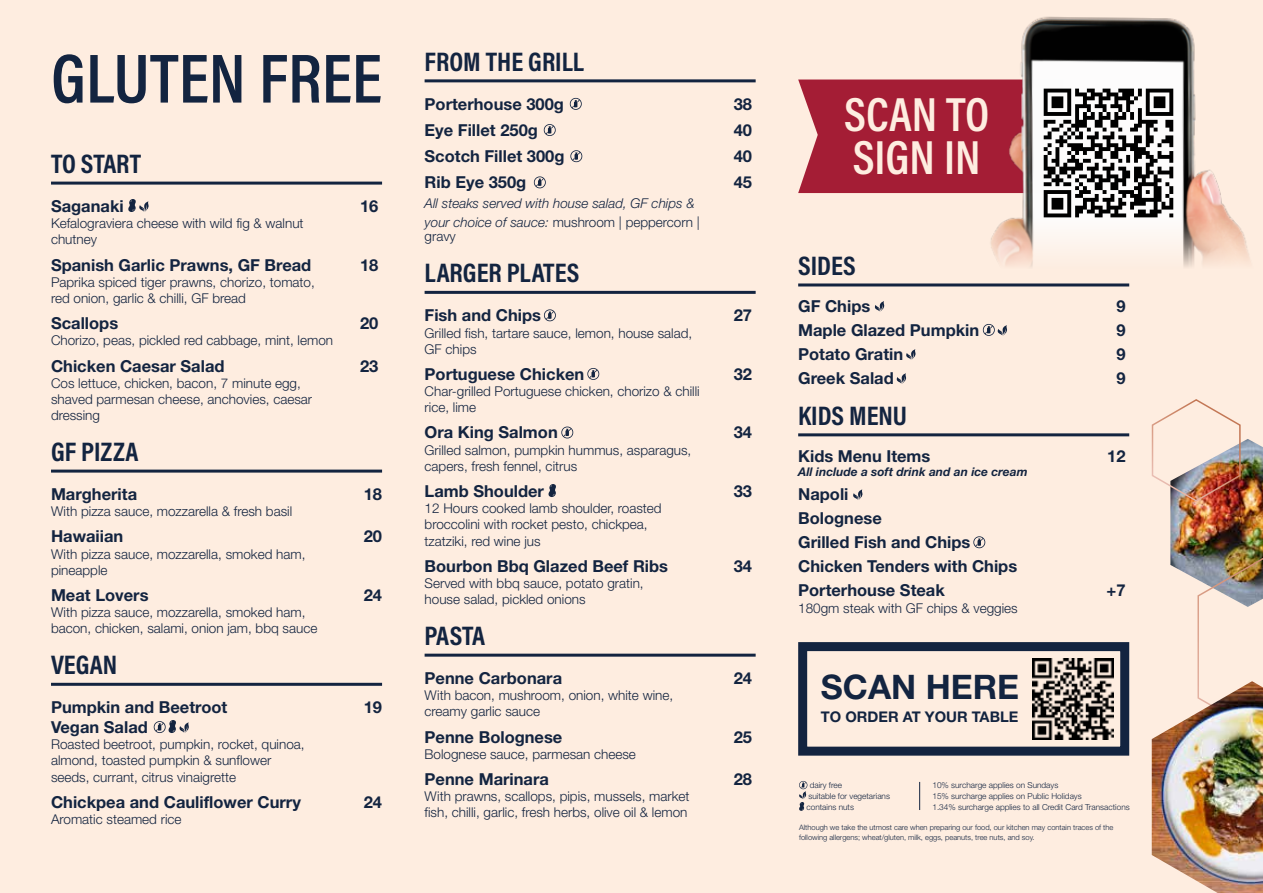
<style>
.page{position:relative;width:1263px;height:893px;background:#feede0}
.page>*{position:absolute;margin:0;border:0;box-sizing:border-box;transform-origin:0 0}
.t1{font:600 70.2px "Acumin Pro Cond";color:#132440}
.t2{font:600 48.3px "Acumin Pro Cond";color:#feede0}
.t3{font:700 33.9px "Helvetica Neue";color:#132440}
.t4{font:700 27px "Acumin Pro Cond";color:#132440}
.t5{font:700 16.5px/24px "Helvetica Neue";color:#132440}
.t6{font:700 14.7px "Helvetica Neue";color:#132440}
.t7{font:300 13.5px/16.2px "Helvetica Neue";color:#132440}
.t8{font:italic 300 13.5px/19.2px "Helvetica Neue";color:#132440}
.t9{font:italic 700 12px "Helvetica Neue";color:#132440}
.t10{font:300 8.25px/10.8px "Helvetica Neue";color:#132440}
.t11{font:300 7.5px/10.8px "Helvetica Neue";color:#132440}
.s1{font-style:normal}
</style>
<div class="page">
<div style="left:798px;top:642px;width:331px;height:114px;border:9px solid #132440"></div>
<hr style="left:51px;top:182px;width:331px;height:3px;background:#132440">
<hr style="left:51px;top:470px;width:331px;height:3px;background:#132440">
<hr style="left:51px;top:683px;width:331px;height:3px;background:#132440">
<svg style="left:128px;top:199px;width:21px;height:13px"></svg>
<svg style="left:154px;top:720px;width:35px;height:13px"></svg>
<hr style="left:425px;top:79px;width:331px;height:3px;background:#132440">
<hr style="left:425px;top:291px;width:331px;height:3px;background:#132440">
<hr style="left:425px;top:654px;width:331px;height:3px;background:#132440">
<svg style="left:570px;top:98px;width:12px;height:12px"></svg>
<svg style="left:544px;top:124px;width:12px;height:12px"></svg>
<svg style="left:570px;top:150px;width:12px;height:12px"></svg>
<svg style="left:534px;top:176px;width:12px;height:12px"></svg>
<svg style="left:544px;top:309px;width:12px;height:12px"></svg>
<svg style="left:587px;top:368px;width:12px;height:12px"></svg>
<svg style="left:561px;top:427px;width:12px;height:11px"></svg>
<svg style="left:548px;top:484px;width:8px;height:13px"></svg>
<hr style="left:798px;top:283px;width:331px;height:3px;background:#132440">
<hr style="left:798px;top:433px;width:331px;height:3px;background:#132440">
<svg style="left:874px;top:301px;width:11px;height:11px"></svg>
<svg style="left:983px;top:324px;width:24px;height:12px"></svg>
<svg style="left:906px;top:349px;width:10px;height:11px"></svg>
<svg style="left:896px;top:373px;width:10px;height:11px"></svg>
<svg style="left:853px;top:489px;width:10px;height:11px"></svg>
<svg style="left:973px;top:536px;width:12px;height:12px"></svg>
<svg style="left:799px;top:781px;width:8px;height:30px"></svg>
<svg style="left:919px;top:782px;width:1px;height:28px"></svg>
<img style="left:1170px;top:439px;width:93px;height:141px">
<img style="left:1151px;top:399px;width:91px;height:103px">
<div style="left:1025px;top:651px;width:95px;height:96px;background:#feede0"></div>
<img style="left:1032px;top:659px;width:81px;height:81px">
<div style="left:798px;top:80px;width:172px;height:113px;background:#a41d35"></div>
<img style="left:970px;top:16px;width:280px;height:271px">
<img style="left:1029px;top:74px;width:159px;height:159px">
<img style="left:1197px;top:543px;width:66px;height:138px">
<img style="left:1152px;top:681px;width:111px;height:212px">
<h1 class="t1" style="left:51px;top:32px;width:333px">GLUTEN FREE</h1>
<h3 class="t4" style="left:51px;top:146px;width:92px">TO START</h3>
<p class="t5" style="left:51px;top:194px;width:74px">Saganaki</p>
<p class="t5" style="left:360px;top:194px;width:20px">16</p>
<p class="t7" style="left:51px;top:215px;width:254px">Kefalograviera cheese with wild fig &amp; walnut chutney</p>
<p class="t5" style="left:51px;top:252px;width:262px">Spanish Garlic Prawns, GF Bread</p>
<p class="t5" style="left:360px;top:252px;width:20px">18</p>
<p class="t7" style="left:51px;top:274px;width:265px">Paprika spiced tiger prawns, chorizo, tomato, red onion, garlic &amp; chilli, GF bread</p>
<p class="t5" style="left:51px;top:311px;width:69px">Scallops</p>
<p class="t5" style="left:360px;top:311px;width:20px">20</p>
<p class="t7" style="left:51px;top:332px;width:284px">Chorizo, peas, pickled red cabbage, mint, lemon</p>
<p class="t5" style="left:51px;top:353px;width:175px">Chicken Caesar Salad</p>
<p class="t5" style="left:360px;top:353px;width:20px">23</p>
<p class="t7" style="left:51px;top:375px;width:263px">Cos lettuce, chicken, bacon, 7 minute egg, shaved parmesan cheese, anchovies, caesar dressing</p>
<h3 class="t4" style="left:51px;top:434px;width:89px">GF PIZZA</h3>
<p class="t5" style="left:51px;top:482px;width:88px">Margherita</p>
<p class="t5" style="left:364px;top:482px;width:20px">18</p>
<p class="t7" style="left:51px;top:503px;width:243px">With pizza sauce, mozzarella &amp; fresh basil</p>
<p class="t5" style="left:51px;top:524px;width:74px">Hawaiian</p>
<p class="t5" style="left:364px;top:524px;width:20px">20</p>
<p class="t7" style="left:51px;top:545px;width:256px">With pizza sauce, mozzarella, smoked ham, pineapple</p>
<p class="t5" style="left:51px;top:583px;width:99px">Meat Lovers</p>
<p class="t5" style="left:364px;top:583px;width:20px">24</p>
<p class="t7" style="left:51px;top:604px;width:268px">With pizza sauce, mozzarella, smoked ham, bacon, chicken, salami, onion jam, bbq sauce</p>
<h3 class="t4" style="left:51px;top:647px;width:68px">VEGAN</h3>
<p class="t5" style="left:51px;top:695px;width:178px">Pumpkin and Beetroot</p>
<p class="t5" style="left:364px;top:695px;width:20px">19</p>
<p class="t5" style="left:51px;top:715px;width:98px">Vegan Salad</p>
<p class="t7" style="left:51px;top:736px;width:255px">Roasted beetroot, pumpkin, rocket, quinoa, almond, toasted pumpkin &amp; sunflower seeds, currant, citrus vinaigrette</p>
<p class="t5" style="left:51px;top:790px;width:251px">Chickpea and Cauliflower Curry</p>
<p class="t5" style="left:364px;top:790px;width:20px">24</p>
<p class="t7" style="left:51px;top:811px;width:132px">Aromatic steamed rice</p>
<h3 class="t4" style="left:425px;top:44px;width:161px">FROM THE GRILL</h3>
<p class="t5" style="left:425px;top:92px;width:141px">Porterhouse 300g</p>
<p class="t5" style="left:734px;top:92px;width:20px">38</p>
<p class="t5" style="left:425px;top:118px;width:115px">Eye Fillet 250g</p>
<p class="t5" style="left:734px;top:118px;width:20px">40</p>
<p class="t5" style="left:425px;top:144px;width:141px">Scotch Fillet 300g</p>
<p class="t5" style="left:734px;top:144px;width:20px">40</p>
<p class="t5" style="left:425px;top:170px;width:103px">Rib Eye 350g</p>
<p class="t5" style="left:734px;top:170px;width:20px">45</p>
<p class="t8" style="left:425px;top:193px;width:277px">All steaks served with house salad, GF chips &amp; your choice of sauce: <span class="s1">mushroom | peppercorn |</span></p>
<p class="t7" style="left:425px;top:228px;width:33px">gravy</p>
<h3 class="t4" style="left:425px;top:255px;width:156px">LARGER PLATES</h3>
<p class="t5" style="left:425px;top:303px;width:118px">Fish and Chips</p>
<p class="t5" style="left:734px;top:303px;width:20px">27</p>
<p class="t7" style="left:425px;top:324px;width:269px">Grilled fish, tartare sauce, lemon, house salad,<br>GF chips</p>
<p class="t5" style="left:425px;top:362px;width:161px">Portuguese Chicken</p>
<p class="t5" style="left:734px;top:362px;width:20px">32</p>
<p class="t7" style="left:425px;top:383px;width:277px">Char-grilled Portuguese chicken, chorizo &amp; chilli rice, lime</p>
<p class="t5" style="left:425px;top:420px;width:135px">Ora King Salmon</p>
<p class="t5" style="left:734px;top:420px;width:20px">34</p>
<p class="t7" style="left:425px;top:441px;width:268px">Grilled salmon, pumpkin hummus, asparagus, capers, fresh fennel, citrus</p>
<p class="t5" style="left:425px;top:479px;width:121px">Lamb Shoulder</p>
<p class="t5" style="left:734px;top:479px;width:20px">33</p>
<p class="t7" style="left:425px;top:500px;width:239px">12 Hours cooked lamb shoulder, roasted broccolini with rocket pesto, chickpea, tzatziki, red wine jus</p>
<p class="t5" style="left:425px;top:554px;width:245px">Bourbon Bbq Glazed Beef Ribs</p>
<p class="t5" style="left:734px;top:554px;width:20px">34</p>
<p class="t7" style="left:425px;top:575px;width:221px">Served with bbq sauce, potato gratin, house salad, pickled onions</p>
<h3 class="t4" style="left:425px;top:618px;width:62px">PASTA</h3>
<p class="t5" style="left:425px;top:666px;width:139px">Penne Carbonara</p>
<p class="t5" style="left:734px;top:666px;width:20px">24</p>
<p class="t7" style="left:425px;top:687px;width:250px">With bacon, mushroom, onion, white wine, creamy garlic sauce</p>
<p class="t5" style="left:425px;top:724px;width:139px">Penne Bolognese</p>
<p class="t5" style="left:734px;top:724px;width:20px">25</p>
<p class="t7" style="left:425px;top:746px;width:213px">Bolognese sauce, parmesan cheese</p>
<p class="t5" style="left:425px;top:767px;width:126px">Penne Marinara</p>
<p class="t5" style="left:734px;top:767px;width:20px">28</p>
<p class="t7" style="left:425px;top:788px;width:266px">With prawns, scallops, pipis, mussels, market fish, chilli, garlic, fresh herbs, olive oil &amp; lemon</p>
<h2 class="t2" style="left:844px;top:83px;width:147px">SCAN TO</h2>
<h2 class="t2" style="left:853px;top:126px;width:129px">SIGN IN</h2>
<h3 class="t4" style="left:798px;top:248px;width:59px">SIDES</h3>
<p class="t5" style="left:798px;top:294px;width:74px">GF Chips</p>
<p class="t5" style="left:1116px;top:294px;width:11px">9</p>
<p class="t5" style="left:798px;top:318px;width:183px">Maple Glazed Pumpkin</p>
<p class="t5" style="left:1116px;top:318px;width:11px">9</p>
<p class="t5" style="left:798px;top:342px;width:107px">Potato Gratin</p>
<p class="t5" style="left:1116px;top:342px;width:11px">9</p>
<p class="t5" style="left:798px;top:366px;width:97px">Greek Salad</p>
<p class="t5" style="left:1116px;top:366px;width:11px">9</p>
<h3 class="t4" style="left:798px;top:398px;width:110px">KIDS MENU</h3>
<p class="t5" style="left:798px;top:443px;width:134px">Kids Menu Items</p>
<p class="t5" style="left:1107px;top:443px;width:20px">12</p>
<p class="t9" style="left:798px;top:464px;width:231px">All include a soft drink and an ice cream</p>
<p class="t5" style="left:798px;top:482px;width:221px">Napoli<br>Bolognese<br>Grilled Fish and Chips<br>Chicken Tenders with Chips<br>Porterhouse Steak</p>
<p class="t5" style="left:1106px;top:578px;width:21px">+7</p>
<p class="t7" style="left:798px;top:599px;width:221px">180gm steak with GF chips &amp; veggies</p>
<h3 class="t3" style="left:821px;top:666px;width:200px">SCAN HERE</h3>
<p class="t6" style="left:821px;top:708px;width:199px">TO ORDER AT YOUR TABLE</p>
<p class="t10" style="left:806px;top:780px;width:85px;text-indent:3px">dairy free<br>suitable for vegetarians contains nuts</p>
<p class="t10" style="left:932px;top:780px;width:199px">10% surcharge applies on Sundays<br>15% surcharge applies on Public Holidays<br>1.34% surcharge applies to all Credit Card Transactions</p>
<p class="t11" style="left:799px;top:821px;width:316px">Although we take the utmost care when preparing our food, our kitchen may contain traces of the following allergens; wheat/gluten, milk, eggs, peanuts, tree nuts, and soy.</p>
</div>
